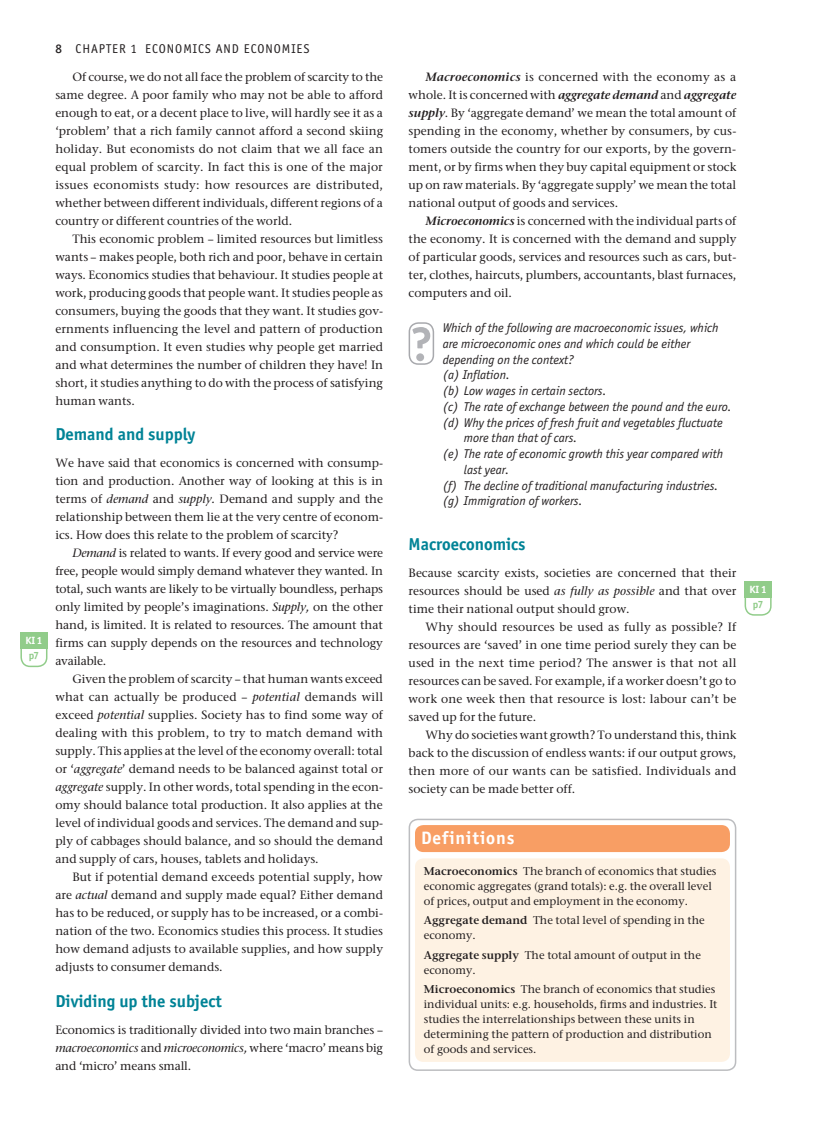
<style>
.page{position:relative;width:830px;height:1127px;background:#fff}
.page>*{position:absolute;margin:0;border:0;box-sizing:border-box;transform-origin:0 0}
.t1{font:700 18px "Officina Sans ITC Pro";letter-spacing:.05em;color:#fff}
.t2{font:700 17.25px "Officina Sans ITC Pro";color:#008396}
.t3{font:italic 12.75px "Officina Sans ITC Pro";color:#231f20}
.t4{font:12.75px "Officina Sans ITC Pro";letter-spacing:.075em;color:#231f20}
.t5{font:500 12px/18px "Stone Serif ITC Pro";color:#231f20;text-align:justify}
.t6{font:500 11.25px/15px "Stone Serif ITC Pro";color:#231f20}
.t7{font:700 10.5px "Officina Sans ITC Pro";color:#fff}
.t8{font:700 10.5px "Officina Sans ITC Pro";color:#91cc8a}
.s1{font-weight:500}
.s2{font-style:italic}
.s3{font-weight:600;font-style:italic}
.s4{font-weight:600}
</style>
<div class="page">
<div style="left:408px;top:322px;width:26px;height:43px;border:2px solid #a8a9ad;border-radius:9px"></div>
<svg style="left:412px;top:327px;width:18px;height:34px"></svg>
<div style="left:744px;top:583px;width:27px;height:33px;border:2px solid #91cc8a;border-radius:9px"></div>
<div style="left:744px;top:581px;width:27px;height:17px;background:#91cc8a"></div>
<div style="left:20px;top:635px;width:27px;height:32px;border:2px solid #91cc8a;border-radius:9px"></div>
<div style="left:20px;top:633px;width:27px;height:16px;background:#91cc8a"></div>
<div style="left:408px;top:819px;width:328px;height:252px;border:2px solid #bcbdc0;border-radius:9px"></div>
<div style="left:415px;top:825px;width:314px;height:27px;background:#f89e64;border-radius:9px"></div>
<div style="left:415px;top:858px;width:314px;height:204px;background:#fef2e3;border-radius:9px"></div>
<p class="t7" style="left:25px;top:634px;width:19px">KI 1</p>
<p class="t8" style="left:29px;top:649px;width:12px">p7</p>
<p class="t4" style="left:55px;top:41px;width:256px"><span class="s1">8</span> CHAPTER 1 ECONOMICS AND ECONOMIES</p>
<p class="t5" style="left:55px;top:68px;width:329px;text-indent:17px">Of course, we do not all face the problem of scarcity to the same degree. A poor family who may not be able to afford enough to eat, or a decent place to live, will hardly see it as a ‘problem’ that a rich family cannot afford a second skiing holiday. But economists do not claim that we all face an equal problem of scarcity. In fact this is one of the major issues economists study: how resources are distributed, whether between different individuals, different regions of a country or different countries of the world.</p>
<p class="t5" style="left:55px;top:230px;width:329px;text-indent:17px">This economic problem – limited resources but limitless wants – makes people, both rich and poor, behave in certain ways. Economics studies that behaviour. It studies people at work, producing goods that people want. It studies people as consumers, buying the goods that they want. It studies gov&shy;ernments influencing the level and pattern of production and consumption. It even studies why people get married and what determines the number of children they have! In short, it studies anything to do with the process of satisfying human wants.</p>
<h2 class="t2" style="left:55px;top:423px;width:141px">Demand and supply</h2>
<p class="t5" style="left:55px;top:454px;width:329px">We have said that economics is concerned with consump&shy;tion and production. Another way of looking at this is in terms of <span class="s2">demand</span> and <span class="s2">supply.</span> Demand and supply and the relationship between them lie at the very centre of econom&shy;ics. How does this relate to the problem of scarcity?</p>
<p class="t5" style="left:55px;top:544px;width:329px;text-indent:17px"><span class="s2">Demand</span> is related to wants. If every good and service were free, people would simply demand whatever they wanted. In total, such wants are likely to be virtually boundless, perhaps only limited by people’s imaginations. <span class="s2">Supply,</span> on the other hand, is limited. It is related to resources. The amount that firms can supply depends on the resources and technology available.</p>
<p class="t5" style="left:55px;top:670px;width:329px;text-indent:17px">Given the problem of scarcity – that human wants exceed what can actually be produced – <span class="s2">potential</span> demands will exceed <span class="s2">potential</span> supplies. Society has to find some way of dealing with this problem, to try to match demand with supply. This applies at the level of the economy overall: total or ‘<span class="s2">aggregate</span>’ demand needs to be balanced against total or <span class="s2">aggregate</span> supply. In other words, total spending in the econ&shy;omy should balance total production. It also applies at the level of individual goods and services. The demand and sup&shy;ply of cabbages should balance, and so should the demand and supply of cars, houses, tablets and holidays.</p>
<p class="t5" style="left:55px;top:868px;width:329px;text-indent:17px">But if potential demand exceeds potential supply, how are <span class="s2">actual</span> demand and supply made equal? Either demand has to be reduced, or supply has to be increased, or a combi&shy;nation of the two. Economics studies this process. It studies how demand adjusts to available supplies, and how supply adjusts to consumer demands.</p>
<h2 class="t2" style="left:55px;top:990px;width:168px">Dividing up the subject</h2>
<p class="t5" style="left:55px;top:1020px;width:329px">Economics is traditionally divided into two main branches – <span class="s2">macroeconomics</span> and <span class="s2">microeconomics,</span> where ‘macro’ means big and ‘micro’ means small.</p>
<p class="t5" style="left:408px;top:68px;width:329px;text-indent:17px"><span class="s3">Macroeconomics</span> is concerned with the economy as a whole. It is concerned with <span class="s3">aggregate demand</span> and <span class="s3">aggregate supply</span>. By ‘aggregate demand’ we mean the total amount of spending in the economy, whether by consumers, by cus&shy;tomers outside the country for our exports, by the govern&shy;ment, or by firms when they buy capital equipment or stock up on raw materials. By ‘aggregate supply’ we mean the total national output of goods and services.</p>
<p class="t5" style="left:408px;top:212px;width:329px;text-indent:17px"><span class="s3">Microeconomics</span> is concerned with the individual parts of the economy. It is concerned with the demand and supply of particular goods, services and resources such as cars, but&shy;ter, clothes, haircuts, plumbers, accountants, blast furnaces, computers and oil.</p>
<p class="t3" style="left:442px;top:320px;width:277px">Which of the following are macroeconomic issues, which</p>
<p class="t3" style="left:442px;top:336px;width:249px">are microeconomic ones and which could be either</p>
<p class="t3" style="left:442px;top:352px;width:133px">depending on the context?</p>
<p class="t3" style="left:442px;top:368px;width:69px">(a) Inflation.</p>
<p class="t3" style="left:442px;top:383px;width:165px">(b) Low wages in certain sectors.</p>
<p class="t3" style="left:442px;top:399px;width:290px">(c) The rate of exchange between the pound and the euro.</p>
<p class="t3" style="left:442px;top:415px;width:281px">(d) Why the prices of fresh fruit and vegetables fluctuate</p>
<p class="t3" style="left:463px;top:431px;width:115px">more than that of cars.</p>
<p class="t3" style="left:442px;top:446px;width:282px">(e) The rate of economic growth this year compared with</p>
<p class="t3" style="left:463px;top:462px;width:47px">last year.</p>
<p class="t3" style="left:442px;top:478px;width:277px">(f) The decline of traditional manufacturing industries.</p>
<p class="t3" style="left:442px;top:494px;width:141px">(g) Immigration of workers.</p>
<h2 class="t2" style="left:408px;top:534px;width:118px">Macroeconomics</h2>
<p class="t5" style="left:408px;top:564px;width:329px">Because scarcity exists, societies are concerned that their resources should be used <span class="s2">as fully as possible</span> and that over time their national output should grow.</p>
<p class="t5" style="left:408px;top:618px;width:329px;text-indent:17px">Why should resources be used as fully as possible? If resources are ‘saved’ in one time period surely they can be used in the next time period? The answer is that not all resources can be saved. For example, if a worker doesn’t go to work one week then that resource is lost: labour can’t be saved up for the future.</p>
<p class="t5" style="left:408px;top:726px;width:329px;text-indent:17px">Why do societies want growth? To understand this, think back to the discussion of endless wants: if our output grows, then more of our wants can be satisfied. Individuals and society can be made better off.</p>
<p class="t7" style="left:749px;top:583px;width:19px">KI 1</p>
<p class="t8" style="left:752px;top:598px;width:12px">p7</p>
<h1 class="t1" style="left:421px;top:827px;width:95px">Definitions</h1>
<p class="t6" style="left:423px;top:863px;width:294px"><span class="s4">Macroeconomics</span> The branch of economics that studies economic aggregates (grand totals): e.g. the overall level of prices, output and employment in the economy.</p>
<p class="t6" style="left:423px;top:913px;width:282px"><span class="s4">Aggregate demand</span> The total level of spending in the economy.</p>
<p class="t6" style="left:423px;top:947px;width:278px"><span class="s4">Aggregate supply</span> The total amount of output in the economy.</p>
<p class="t6" style="left:423px;top:982px;width:295px"><span class="s4">Microeconomics</span> The branch of economics that studies individual units: e.g. households, firms and industries. It studies the interrelationships between these units in determining the pattern of production and distribution of goods and services.</p>
</div>
